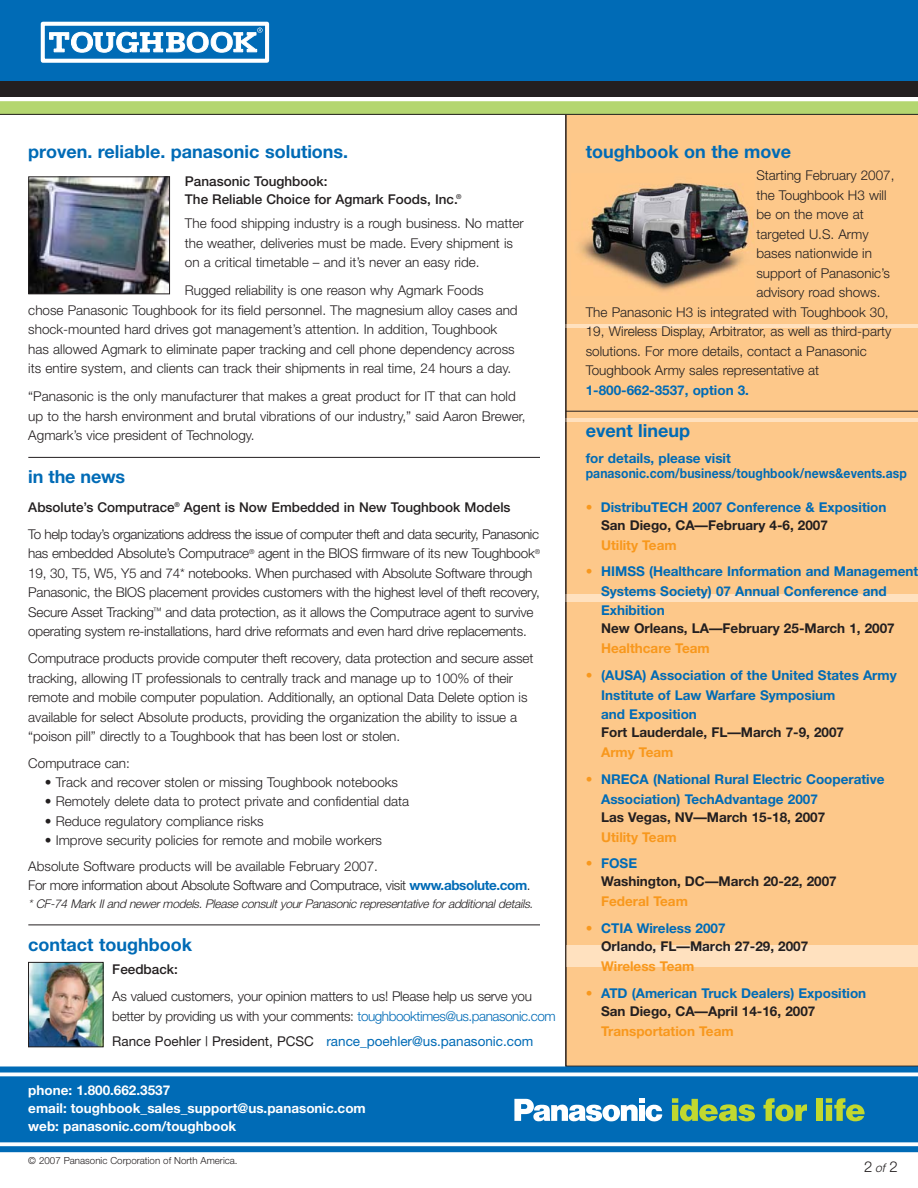
<style>
.page{position:relative;width:918px;height:1188px;background:#fff}
.page>*{position:absolute;margin:0;border:0;box-sizing:border-box;transform-origin:0 0}
.t1{font:700 18px "Helvetica Neue";color:#006bb6}
.t2{font:300 15px "Helvetica Neue";color:#231f20}
.t3{font:300 13.5px/19.5px "Helvetica Neue";color:#231f20}
.t4{font:700 13.5px/19.5px "Helvetica Neue";color:#006bb6}
.t5{font:700 13.5px/18px "Helvetica Neue";color:#231f20}
.t6{font:300 13.5px/26.8px "Helvetica Neue";letter-spacing:-.035em;color:#231f20}
.t7{font:300 13.5px/19.5px "Helvetica Neue";letter-spacing:-.02em;color:#231f20}
.t8{font:700 13.5px/18px "Helvetica Neue";color:#fff}
.t9{font:700 13.5px "Helvetica Neue";color:#f8981d}
.t10{font:300 13.5px "Helvetica Neue";letter-spacing:-.03em;color:#231f20}
.t11{font:500 13.5px/18px "Helvetica Neue";color:#231f20}
.t12{font:13.5px "Helvetica Neue";color:#006bb6}
.t13{font:italic 300 12px "Helvetica Neue";color:#231f20}
.t14{font:300 9.75px "Helvetica Neue";color:#231f20}
.s1{font-weight:500}
.s2{font-weight:700;color:#006bb6}
.s3{color:#006bb6}
.s4{color:#231f20}
.s5{color:#f8981d}
.s6{font-style:italic;font-size:12px}
</style>
<div class="page">
<div style="left:566px;top:115px;width:352px;height:951px;background:#fdc88a"></div>
<div style="left:0;top:81px;width:918px;height:16px;background:#231f20"></div>
<div style="left:0;top:101px;width:918px;height:13px;background:#b4d670"></div>
<hr style="left:0;top:114px;width:918px;height:1px;background:#231f20">
<div style="left:0;top:0;width:918px;height:81px;background:#006bb6"></div>
<div style="left:41px;top:22px;width:228px;height:41px;border:4px solid #fff"></div>
<svg style="left:49px;top:28px;width:214px;height:25px"></svg>
<div style="left:0;top:1066px;width:918px;height:6px;background:#006bb6"></div>
<div style="left:0;top:1076px;width:918px;height:66px;background:#006bb6"></div>
<svg style="left:672px;top:1098px;width:83px;height:23px"></svg>
<svg style="left:763px;top:1098px;width:44px;height:23px"></svg>
<div style="left:817px;top:1099px;width:6px;height:22px;background:#c1d82f"></div>
<svg style="left:826px;top:1098px;width:39px;height:23px"></svg>
<svg style="left:514px;top:1099px;width:148px;height:23px"></svg>
<div style="left:0;top:1146px;width:918px;height:6px;background:#006bb6"></div>
<img style="left:571px;top:173px;width:184px;height:123px">
<img style="left:30px;top:178px;width:138px;height:114px">
<div style="left:28px;top:176px;width:142px;height:118px;border:1px solid #231f20"></div>
<img style="left:30px;top:964px;width:71px;height:81px">
<div style="left:28px;top:962px;width:75px;height:85px;border:1px solid #231f20"></div>
<hr style="left:28px;top:457px;width:512px;height:1px;background:#231f20">
<hr style="left:28px;top:925px;width:512px;height:1px;background:#231f20">
<hr style="left:566px;top:411px;width:352px;height:1px;background:#231f20">
<h1 class="t1" style="left:28px;top:145px;width:322px">proven. reliable. panasonic solutions.</h1>
<p class="t11" style="left:185px;top:174px;width:278px">Panasonic Toughbook:<br>The Reliable Choice for Agmark Foods, Inc.<sup>®</sup></p>
<p class="t3" style="left:185px;top:215px;width:340px">The food shipping industry is a rough business. No matter the weather, deliveries must be made. Every shipment is on a critical timetable – and it’s never an easy ride.</p>
<p class="t3" style="left:28px;top:282px;width:491px;text-indent:157px">Rugged reliability is one reason why Agmark Foods chose Panasonic Toughbook for its field personnel. The magnesium alloy cases and shock-mounted hard drives got management’s attention. In addition, Toughbook has allowed Agmark to eliminate paper tracking and cell phone dependency across its entire system, and clients can track their shipments in real time, 24 hours a day.</p>
<p class="t3" style="left:28px;top:388px;width:499px">“Panasonic is the only manufacturer that makes a great product for IT that can hold up to the harsh environment and brutal vibrations of our industry,” said Aaron Brewer,<br>Agmark’s vice president of Technology.</p>
<h1 class="t1" style="left:28px;top:470px;width:98px">in the news</h1>
<p class="t6" style="left:28px;top:495px;width:512px"><span class="s1">Absolute’s Computrace</span><sup>®</sup> <span class="s1">Agent is Now Embedded in New Toughbook Models<br></span>To help today’s organizations address the issue of computer theft and data security, Panasonic</p>
<p class="t3" style="left:28px;top:545px;width:513px">has embedded Absolute’s Computrace<sup>®</sup> agent in the BIOS firmware of its new Toughbook<sup>® </sup>19, 30, T5, W5, Y5 and 74* notebooks. When purchased with Absolute Software through Panasonic, the BIOS placement provides customers with the highest level of theft recovery, Secure Asset Tracking<sup>™</sup> and data protection, as it allows the Computrace agent to survive operating system re-installations, hard drive reformats and even hard drive replacements.</p>
<p class="t3" style="left:28px;top:650px;width:507px">Computrace products provide computer theft recovery, data protection and secure asset tracking, allowing IT professionals to centrally track and manage up to 100% of their remote and mobile computer population. Additionally, an optional Data Delete option is available for select Absolute products, providing the organization the ability to issue a “poison pill” directly to a Toughbook that has been lost or stolen.</p>
<p class="t3" style="left:28px;top:755px;width:103px">Computrace can:</p>
<p class="t3" style="left:45px;top:773px;width:355px">• Track and recover stolen or missing Toughbook notebooks</p>
<p class="t3" style="left:45px;top:793px;width:366px">• Remotely delete data to protect private and confidential data</p>
<p class="t3" style="left:45px;top:812px;width:220px">• Reduce regulatory compliance risks</p>
<p class="t3" style="left:28px;top:829px;width:355px;line-height:25.5px;text-indent:17px">• Improve security policies for remote and mobile workers<br>Absolute Software products will be available February 2007.</p>
<p class="t10" style="left:28px;top:880px;width:504px">For more information about Absolute Software and Computrace, visit <span class="s2">www.absolute.com</span>.</p>
<p class="t13" style="left:28px;top:900px;width:508px">* CF-74 Mark II and newer models. Please consult your Panasonic representative for additional details.</p>
<h1 class="t1" style="left:28px;top:938px;width:165px">contact toughbook</h1>
<p class="t11" style="left:112px;top:962px;width:67px">Feedback:</p>
<p class="t7" style="left:112px;top:988px;width:445px">As valued customers, your opinion matters to us! Please help us serve you better by providing us with your comments: <span class="s3">toughbooktimes@us.panasonic.com</span></p>
<p class="t12" style="left:112px;top:1037px;width:423px"><span class="s4">Rance Poehler | President, PCSC</span> rance_poehler@us.panasonic.com</p>
<p class="t8" style="left:28px;top:1083px;width:339px">phone: 1.800.662.3537<br>email: toughbook_sales_support@us.panasonic.com web: panasonic.com/toughbook</p>
<p class="t14" style="left:28px;top:1157px;width:211px">© 2007 Panasonic Corporation of North America.</p>
<h1 class="t1" style="left:586px;top:145px;width:207px">toughbook on the move</h1>
<p class="t3" style="left:756px;top:167px;width:140px">Starting February 2007,</p>
<p class="t3" style="left:756px;top:186px;width:132px">the Toughbook H3 will</p>
<p class="t3" style="left:756px;top:206px;width:109px">be on the move at</p>
<p class="t3" style="left:756px;top:225px;width:114px">targeted U.S. Army</p>
<p class="t3" style="left:756px;top:245px;width:117px">bases nationwide in</p>
<p class="t3" style="left:756px;top:264px;width:135px">support of Panasonic’s</p>
<p class="t3" style="left:756px;top:284px;width:126px">advisory road shows.</p>
<p class="t3" style="left:586px;top:303px;width:304px">The Panasonic H3 is integrated with Toughbook 30,</p>
<p class="t3" style="left:586px;top:323px;width:307px">19, Wireless Display, Arbitrator, as well as third-party</p>
<p class="t3" style="left:586px;top:342px;width:283px">solutions. For more details, contact a Panasonic</p>
<p class="t3" style="left:586px;top:362px;width:235px">Toughbook Army sales representative at</p>
<p class="t4" style="left:586px;top:381px;width:165px">1-800-662-3537, option 3.</p>
<h1 class="t1" style="left:586px;top:424px;width:106px">event lineup</h1>
<p class="t4" style="left:586px;top:452px;width:323px;line-height:15px">for details, please visit panasonic.com/business/toughbook/news&amp;events.asp</p>
<p class="t4" style="left:601px;top:499px;width:287px;line-height:18px;text-indent:-15px"><span class="s5">•</span> DistribuTECH 2007 Conference &amp; Exposition<br><span class="s4">San Diego, CA—February 4-6, 2007</span></p>
<p class="t9" style="left:601px;top:540px;width:77px">Utility Team</p>
<p class="t4" style="left:601px;top:563px;width:319px;text-indent:-15px"><span class="s5">•</span> HIMSS (Healthcare Information and Management<br>Systems Society) 07 Annual Conference and<br>Exhibition</p>
<p class="t5" style="left:601px;top:621px;width:295px">New Orleans, LA—February 25-March 1, 2007</p>
<p class="t9" style="left:601px;top:644px;width:110px">Healthcare Team</p>
<p class="t4" style="left:601px;top:667px;width:297px;text-indent:-15px"><span class="s5">•</span> (AUSA) Association of the United States Army<br>Institute of Law Warfare Symposium<br>and Exposition</p>
<p class="t5" style="left:601px;top:725px;width:245px">Fort Lauderdale, FL—March 7-9, 2007</p>
<p class="t9" style="left:601px;top:748px;width:74px">Army Team</p>
<p class="t4" style="left:601px;top:771px;width:285px;text-indent:-15px"><span class="s5">•</span> NRECA (National Rural Electric Cooperative<br>Association) TechAdvantage 2007</p>
<p class="t5" style="left:601px;top:809px;width:226px">Las Vegas, NV—March 15-18, 2007</p>
<p class="t9" style="left:601px;top:832px;width:77px">Utility Team</p>
<p class="t5" style="left:601px;top:856px;width:237px;text-indent:-15px"><span class="s5">•</span> <span class="s3">FOSE<br></span>Washington, DC—March 20-22, 2007</p>
<p class="t9" style="left:601px;top:897px;width:88px">Federal Team</p>
<p class="t5" style="left:601px;top:921px;width:209px;text-indent:-15px"><span class="s5">•</span> <span class="s3">CTIA Wireless 2007<br></span>Orlando, FL—March 27-29, 2007</p>
<p class="t9" style="left:601px;top:962px;width:95px">Wireless Team</p>
<p class="t4" style="left:601px;top:986px;width:267px;line-height:18px;text-indent:-15px"><span class="s5">•</span> ATD (American Truck Dealers) Exposition<br><span class="s4">San Diego, CA—April 14-16, 2007</span></p>
<p class="t9" style="left:601px;top:1026px;width:134px">Transportation Team</p>
<p class="t2" style="left:864px;top:1161px;width:35px">2<span class="s6">of</span> 2</p>
</div>
